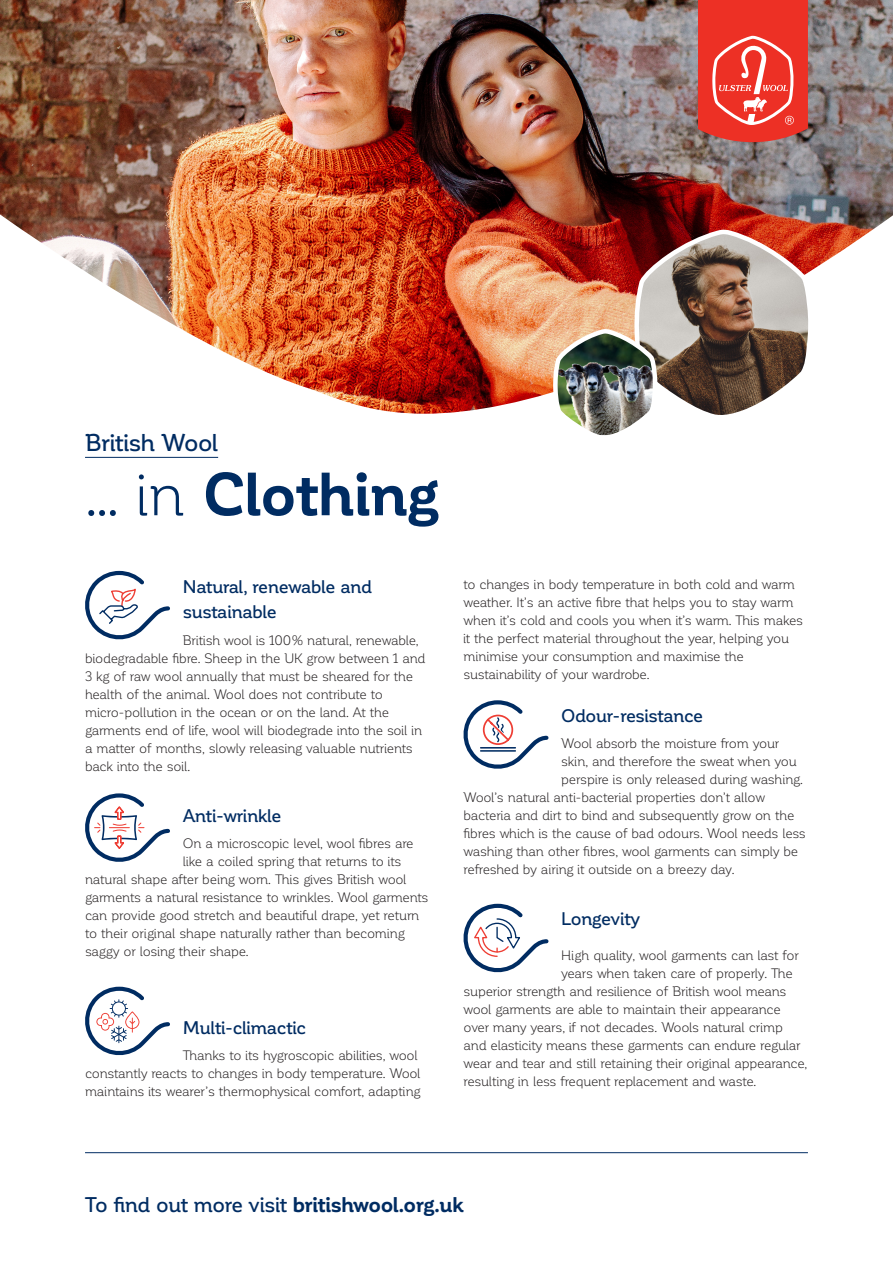
<style>
.page{position:relative;width:893px;height:1263px;background:#fff}
.page>*{position:absolute;margin:0;border:0;box-sizing:border-box;transform-origin:0 0}
.t1{font:700 60px "Corporative";letter-spacing:-.01em;color:#002c62}
.t2{font:500 24px "Corporative";letter-spacing:-.025em;color:#002c62}
.t3{font:500 21px "Corporative";letter-spacing:-.025em;color:#002c62}
.t4{font:500 18px/25.5px "Corporative";letter-spacing:-.02em;color:#002c62}
.t5{font:13.5px/18px "Corporative";letter-spacing:-.025em;color:#231f20}
.s1{font-weight:400}
.s2{font-weight:700}
</style>
<div class="page">
<img style="left:0;top:0;width:893px;height:414px">
<svg style="left:698px;top:0;width:110px;height:142px;background:#eb463d"></svg>
<hr style="left:85px;top:457px;width:133px;height:1px;background:#002c62">
<svg style="left:85px;top:571px;width:85px;height:68px"></svg>
<svg style="left:463px;top:700px;width:86px;height:69px"></svg>
<svg style="left:463px;top:904px;width:86px;height:68px"></svg>
<svg style="left:85px;top:793px;width:85px;height:69px"></svg>
<svg style="left:85px;top:987px;width:85px;height:68px"></svg>
<hr style="left:85px;top:1152px;width:723px;height:1px;background:#002c62">
<img style="left:550px;top:227px;width:263px;height:209px">
<p class="t2" style="left:85px;top:429px;width:135px">British Wool</p>
<p class="t1" style="left:85px;top:461px;width:355px"><span class="s1">... in</span> Clothing</p>
<p class="t4" style="left:183px;top:574px;width:191px">Natural, renewable and sustainable</p>
<p class="t5" style="left:85px;top:631px;width:342px;text-indent:98px">British wool is 100% natural, renewable, biodegradable fibre. Sheep in the UK grow between 1 and 3 kg of raw wool annually that must be sheared for the health of the animal. Wool does not contribute to micro-pollution in the ocean or on the land. At the garments end of life, wool will biodegrade into the soil in a matter of months, slowly releasing valuable nutrients back into the soil.</p>
<p class="t4" style="left:183px;top:803px;width:100px">Anti-wrinkle</p>
<p class="t5" style="left:183px;top:834px;width:232px">On a microscopic level, wool fibres are</p>
<p class="t5" style="left:183px;top:852px;width:220px">like a coiled spring that returns to its</p>
<p class="t5" style="left:85px;top:870px;width:323px">natural shape after being worn. This gives British wool</p>
<p class="t5" style="left:85px;top:888px;width:345px">garments a natural resistance to wrinkles. Wool garments</p>
<p class="t5" style="left:85px;top:906px;width:336px">can provide good stretch and beautiful drape, yet return</p>
<p class="t5" style="left:85px;top:924px;width:321px">to their original shape naturally rather than becoming</p>
<p class="t5" style="left:85px;top:942px;width:165px">saggy or losing their shape.</p>
<p class="t4" style="left:183px;top:1015px;width:125px">Multi-climactic</p>
<p class="t5" style="left:85px;top:1046px;width:337px;text-indent:98px">Thanks to its hygroscopic abilities, wool constantly reacts to changes in body temperature. Wool maintains its wearer’s thermophysical comfort, adapting</p>
<p class="t5" style="left:463px;top:575px;width:341px">to changes in body temperature in both cold and warm weather. It’s an active fibre that helps you to stay warm when it’s cold and cools you when it’s warm. This makes it the perfect material throughout the year, helping you minimise your consumption and maximise the sustainability of your wardrobe.</p>
<p class="t4" style="left:561px;top:703px;width:143px">Odour-resistance</p>
<p class="t5" style="left:561px;top:734px;width:219px">Wool absorb the moisture from your</p>
<p class="t5" style="left:561px;top:752px;width:237px">skin, and therefore the sweat when you</p>
<p class="t5" style="left:561px;top:770px;width:243px">perspire is only released during washing.</p>
<p class="t5" style="left:463px;top:788px;width:303px">Wool’s natural anti-bacterial properties don’t allow</p>
<p class="t5" style="left:463px;top:806px;width:332px">bacteria and dirt to bind and subsequently grow on the</p>
<p class="t5" style="left:463px;top:824px;width:344px">fibres which is the cause of bad odours. Wool needs less</p>
<p class="t5" style="left:463px;top:842px;width:336px">washing than other fibres, wool garments can simply be</p>
<p class="t5" style="left:463px;top:860px;width:273px">refreshed by airing it outside on a breezy day.</p>
<p class="t4" style="left:561px;top:906px;width:80px">Longevity</p>
<p class="t5" style="left:561px;top:946px;width:239px">High quality, wool garments can last for</p>
<p class="t5" style="left:561px;top:964px;width:233px">years when taken care of properly. The</p>
<p class="t5" style="left:463px;top:982px;width:325px">superior strength and resilience of British wool means</p>
<p class="t5" style="left:463px;top:1000px;width:319px">wool garments are able to maintain their appearance</p>
<p class="t5" style="left:463px;top:1018px;width:321px">over many years, if not decades. Wools natural crimp</p>
<p class="t5" style="left:463px;top:1036px;width:339px">and elasticity means these garments can endure regular</p>
<p class="t5" style="left:463px;top:1054px;width:345px">wear and tear and still retaining their original appearance,</p>
<p class="t5" style="left:463px;top:1072px;width:294px">resulting in less frequent replacement and waste.</p>
<p class="t3" style="left:85px;top:1193px;width:380px">To find out more visit <span class="s2">britishwool.org.uk</span></p>
</div>
